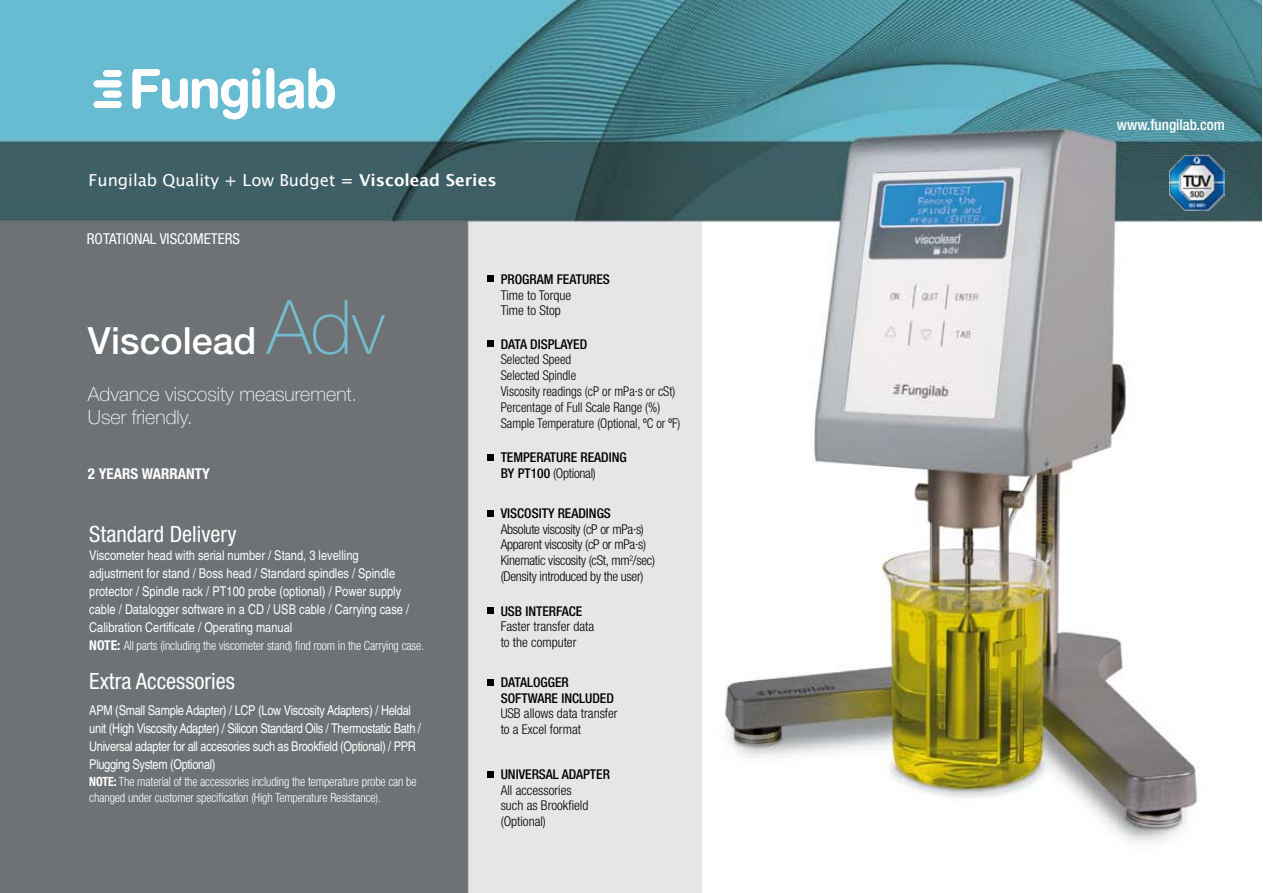
<style>
.page{position:relative;width:1263px;height:893px;background:#fff}
.page>*{position:absolute;margin:0;border:0;box-sizing:border-box;transform-origin:0 0}
.t1{font:500 37.5px "Helvetica Neue";color:#fff}
.t2{font:condensed 22.5px "Helvetica Neue";color:#fff}
.t3{font:100 19.65px/23.5px "Helvetica Neue";color:#fff}
.t4{font:16.5px "Lucida Grande";color:#fff}
.t5{font:condensed 15px "Helvetica Neue";color:#fff}
.t6{font:500 condensed 15px "Helvetica Neue";color:#fff}
.t7{font:700 condensed 15px "Helvetica Neue";color:#fff}
.t8{font:condensed 13.5px/18px "Helvetica";color:#fff}
.t9{font:condensed 13.5px/18px "Helvetica";letter-spacing:-.025em;color:#fff}
.t10{font:500 condensed 13.5px/15.8px "Helvetica Neue";color:#000}
.t11{font:300 condensed 13.5px/15.8px "Helvetica Neue";color:#000}
.t12{font:300 condensed 13.5px/15.8px "Helvetica Neue";color:#000;scale:.95 1}
.t13{font:300 condensed 13.5px/15.8px "Helvetica Neue";letter-spacing:-.02em;color:#000}
.t14{font:300 condensed 12.75px/16.5px "Helvetica Neue";letter-spacing:-.01em;color:#fff;scale:.95 1}
.s1{font-weight:700}
.s2{font-weight:100;font-size:75px;color:#74bbce}
.s3{font-weight:700;font-size:13.5px}
.s4{font-weight:300}
</style>
<div class="page">
<img style="left:0;top:0;width:1262px;height:893px">
<img style="left:1169px;top:155px;width:56px;height:55px">
<svg style="left:103px;top:91px;width:19px;height:6px"></svg>
<div style="left:94px;top:101px;width:28px;height:7px;background:#fff;border-radius:4px"></div>
<svg style="left:103px;top:70px;width:19px;height:7px"></svg>
<div style="left:94px;top:80px;width:28px;height:7px;background:#fff;border-radius:4px"></div>
<svg style="left:133px;top:68px;width:127px;height:51px"></svg>
<svg style="left:267px;top:68px;width:68px;height:41px"></svg>
<div style="left:487px;top:275px;width:6px;height:7px;background:#000"></div>
<div style="left:487px;top:340px;width:6px;height:7px;background:#000"></div>
<svg style="left:487px;top:454px;width:6px;height:6px"></svg>
<svg style="left:487px;top:510px;width:6px;height:6px"></svg>
<svg style="left:487px;top:608px;width:6px;height:6px"></svg>
<svg style="left:487px;top:679px;width:6px;height:6px"></svg>
<svg style="left:487px;top:771px;width:6px;height:6px"></svg>
<p class="t4" style="left:89px;top:170px;width:409px">Fungilab Quality + Low Budget = <span class="s1">Viscolead Series</span></p>
<p class="t5" style="left:87px;top:230px;width:155px">ROTATIONAL VISCOMETERS</p>
<h1 class="t1" style="left:88px;top:318px;width:298px">Viscolead <span class="s2">Adv</span></h1>
<h3 class="t3" style="left:88px;top:382px;width:271px">Advance viscosity measurement.<br>User friendly.</h3>
<p class="t7" style="left:88px;top:465px;width:123px">2 YEARS WARRANTY</p>
<h2 class="t2" style="left:89px;top:521px;width:149px">Standard Delivery</h2>
<p class="t8" style="left:89px;top:546px;width:321px">Viscometer head with serial number / Stand, 3 levelling adjustment for stand / Boss head / Standard spindles / Spindle protector / Spindle rack / PT100 probe (optional) / Power supply cable / Datalogger software in a CD / USB cable / Carrying case / Calibration Certificate / Operating manual</p>
<p class="t14" style="left:89px;top:637px;width:354px"><span class="s3">NOTE:</span> All parts (including the viscometer stand) find room in the Carrying case.</p>
<h2 class="t2" style="left:89px;top:668px;width:147px">Extra Accessories</h2>
<p class="t9" style="left:89px;top:701px;width:333px">APM (Small Sample Adapter) / LCP (Low Viscosity Adapters) / Heldal unit (High Viscosity Adapter) / Silicon Standard Oils / Thermostatic Bath / Universal adapter for all accesories such as Brookfield (Optional) / PPR Plugging System (Optional)</p>
<p class="t14" style="left:89px;top:773px;width:346px"><span class="s1">NOTE:</span> The material of the accessories including the temperature probe can be changed under customer specification (High Temperature Resistance).</p>
<p class="t10" style="left:501px;top:271px;width:111px">PROGRAM FEATURES</p>
<p class="t11" style="left:501px;top:287px;width:72px">Time to Torque<br>Time to Stop</p>
<p class="t10" style="left:501px;top:336px;width:88px">DATA DISPLAYED</p>
<p class="t12" style="left:501px;top:352px;width:191px">Selected Speed<br>Selected Spindle<br>Viscosity readings (cP or mPa·s or cSt)<br>Percentage of Full Scale Range (%)<br>Sample Temperature (Optional, ºC or ºF)</p>
<p class="t10" style="left:501px;top:450px;width:127px">TEMPERATURE READING<br>BY PT100 <span class="s4">(Optional)</span></p>
<p class="t10" style="left:501px;top:505px;width:112px">VISCOSITY READINGS</p>
<p class="t13" style="left:501px;top:521px;width:156px">Absolute viscosity (cP or mPa·s)<br>Apparent viscosity (cP or mPa·s)<br>Kinematic viscosity (cSt, mm<sup>2</sup>/sec) (Density introduced by the user)</p>
<p class="t10" style="left:501px;top:603px;width:83px">USB INTERFACE</p>
<p class="t11" style="left:501px;top:619px;width:95px">Faster transfer data to the computer</p>
<p class="t10" style="left:501px;top:674px;width:115px">DATALOGGER<br>SOFTWARE INCLUDED</p>
<p class="t11" style="left:501px;top:705px;width:118px">USB allows data transfer to a Excel format</p>
<p class="t10" style="left:501px;top:766px;width:111px">UNIVERSAL ADAPTER</p>
<p class="t11" style="left:501px;top:782px;width:89px">All accessories such as Brookfield (Optional)</p>
<p class="t6" style="left:1117px;top:116px;width:109px">www.fungilab.com</p>
</div>
